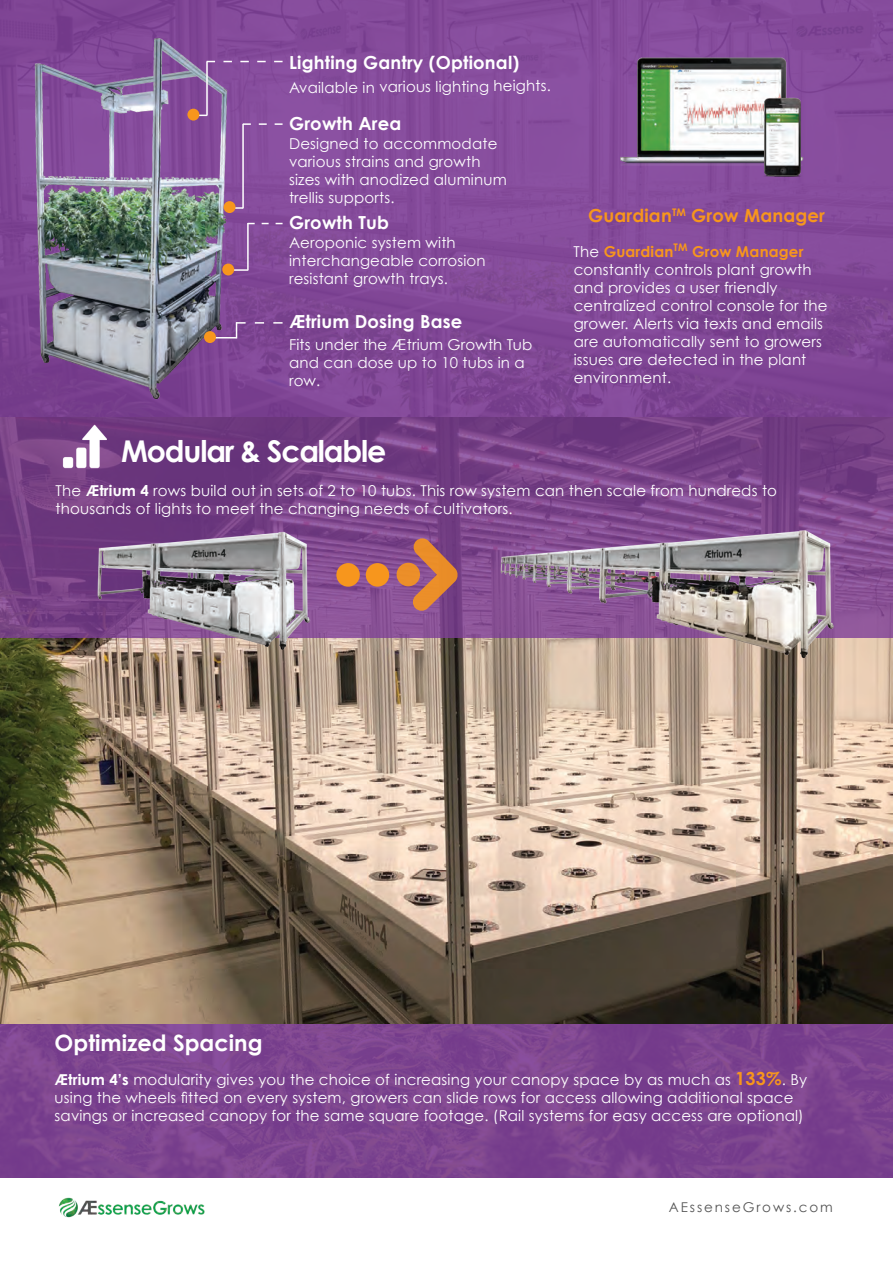
<style>
.page{position:relative;width:893px;height:1263px;background:#fff}
.page>*{position:absolute;margin:0;border:0;box-sizing:border-box;transform-origin:0 0}
.t1{font:700 30px "Century Gothic";letter-spacing:-.04em;color:#fff}
.t2{font:700 22.5px "Century Gothic";color:#fff}
.t3{font:700 18px "Century Gothic";letter-spacing:.01em;color:#fff}
.t4{font:700 18px "Century Gothic";letter-spacing:.01em;color:#f7961d}
.t5{font:15px/18px "Century Gothic";letter-spacing:.01em;color:#fff}
.t6{font:13.5px "Century Gothic";letter-spacing:.14em;color:#555}
.s1{font-weight:700;color:#f7961d}
.s2{font-weight:700}
.s3{font-weight:700;font-size:18px;color:#f7961d}
</style>
<div class="page">
<img style="left:1px;top:638px;width:892px;height:155px">
<svg style="left:1px;top:793px;width:892px;height:385px;background:#836274"></svg>
<img style="left:0;top:515px;width:1px;height:357px">
<img style="left:0;top:872px;width:1px;height:391px">
<img style="left:59px;top:1197px;width:146px;height:21px">
<div style="left:0;top:0;width:893px;height:417px;background:linear-gradient(to right,#7e4494,#844b9a)"></div>
<hr style="left:0;top:0;width:1px;height:157px;background:#7e3e98">
<img style="left:618px;top:46px;width:187px;height:129px">
<img style="left:21px;top:39px;width:221px;height:363px">
<svg style="left:207px;top:61px;width:76px;height:1px"></svg>
<hr style="left:206px;top:62px;width:2px;height:54px;background:#fff">
<svg style="left:243px;top:123px;width:40px;height:2px"></svg>
<hr style="left:242px;top:124px;width:2px;height:84px;background:#fff">
<svg style="left:236px;top:207px;width:7px;height:2px"></svg>
<svg style="left:249px;top:223px;width:34px;height:1px"></svg>
<hr style="left:247px;top:223px;width:2px;height:47px;background:#fff">
<svg style="left:234px;top:269px;width:14px;height:2px"></svg>
<svg style="left:213px;top:322px;width:70px;height:16px"></svg>
<img style="left:756px;top:91px;width:52px;height:91px">
<div style="left:187px;top:109px;width:12px;height:12px;background:#f7961d;border-radius:50%"></div>
<div style="left:224px;top:201px;width:12px;height:12px;background:#f7961d;border-radius:50%"></div>
<div style="left:222px;top:264px;width:12px;height:11px;background:#f7961d;border-radius:50%"></div>
<div style="left:204px;top:331px;width:12px;height:12px;background:#f7961d;border-radius:50%"></div>
<svg style="left:0;top:417px;width:893px;height:221px;background:#784287"></svg>
<img style="left:497px;top:523px;width:339px;height:141px">
<img style="left:90px;top:523px;width:223px;height:128px">
<img style="left:58px;top:422px;width:48px;height:50px">
<svg style="left:412px;top:537px;width:46px;height:75px;background:#b0675c"></svg>
<div style="left:397px;top:563px;width:23px;height:23px;background:#eb8f29;border-radius:50%"></div>
<div style="left:366px;top:563px;width:23px;height:24px;background:#f7961d;border-radius:50%"></div>
<div style="left:336px;top:563px;width:24px;height:24px;background:#f7961d;border-radius:50%"></div>
<p class="t3" style="left:289px;top:49px;width:232px">Lighting Gantry (Optional)</p>
<p class="t5" style="left:289px;top:80px;width:263px;rotate:-1deg">Available in various lighting heights.</p>
<p class="t3" style="left:289px;top:109px;width:114px">Growth Area</p>
<p class="t5" style="left:289px;top:134px;width:219px">Designed to accommodate various strains and growth sizes with anodized aluminum trellis supports.</p>
<p class="t3" style="left:289px;top:209px;width:101px">Growth Tub</p>
<p class="t5" style="left:289px;top:234px;width:198px">Aeroponic system with interchangeable corrosion resistant growth trays.</p>
<p class="t3" style="left:289px;top:307px;width:175px">Ætrium Dosing Base</p>
<p class="t5" style="left:289px;top:335px;width:245px">Fits under the Ætrium Growth Tub and can dose up to 10 tubs in a row.</p>
<h1 class="t1" style="left:121px;top:429px;width:267px">Modular &amp; Scalable</h1>
<p class="t4" style="left:588px;top:201px;width:238px">Guardian<sup>TM</sup> Grow Manager</p>
<p class="t5" style="left:574px;top:242px;width:255px">The <span class="s1">Guardian</span><sup>TM</sup> <span class="s1">Grow Manager </span>constantly controls plant growth and provides a user friendly centralized control console for the grower. Alerts via texts and emails are automatically sent to growers issues are detected in the plant environment.</p>
<p class="t5" style="left:56px;top:481px;width:723px">The <span class="s2">Ætrium 4</span> rows build out in sets of 2 to 10 tubs. This row system can then scale from hundreds to thousands of lights to meet the changing needs of cultivators.</p>
<h2 class="t2" style="left:55px;top:1026px;width:209px">Optimized Spacing</h2>
<p class="t5" style="left:55px;top:1070px;width:754px"><span class="s2">Ætrium 4’s</span> modularity gives you the choice of increasing your canopy space by as much as <span class="s3">133%</span>. By using the wheels fitted on every system, growers can slide rows for access allowing additional space savings or increased canopy for the same square footage. (Rail systems for easy access are optional)</p>
<p class="t6" style="left:669px;top:1198px;width:166px">AEssenseGrows.com</p>
</div>
